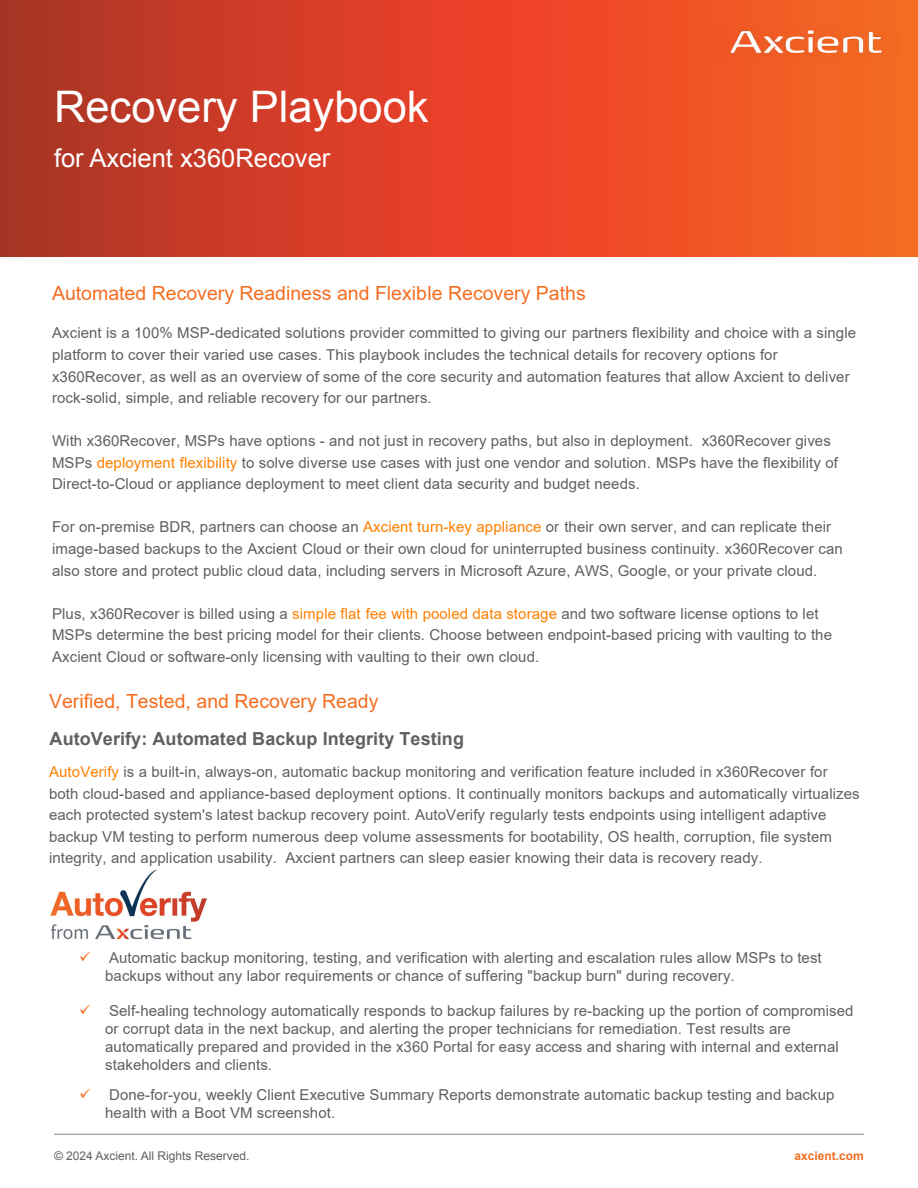
<style>
.page{position:relative;width:918px;height:1188px;background:#fff}
.page>*{position:absolute;margin:0;border:0;box-sizing:border-box;transform-origin:0 0}
.t1{font:43.5px "Arial";color:#fff}
.t2{font:25.5px "Arial";color:#fff}
.t3{font:19.5px "Arial";color:#f36e21}
.t4{font:19.5px "Arial";color:#f36e21}
.t5{font:700 18px "Arial";letter-spacing:.005em;color:#5f6062}
.t6{font:15px/21.6px "Arial";letter-spacing:.005em;color:#5f6062}
.t7{font:15px/18px "Arial";letter-spacing:.005em;color:#5f6062}
.t8{font:12px "Arial";color:#5f6062}
.t9{font:700 12px "Arial";color:#f26e24}
.s1{color:#ff8000}
.s2{font-style:inherit}
.s3{color:#f26e24}
</style>
<div class="page">
<svg style="left:0;top:0;width:918px;height:256px;background:#dc4626"></svg>
<img style="left:713px;top:28px;width:186px;height:32px">
<hr style="left:54px;top:1134px;width:810px;height:1px;background:#828282">
<img style="left:50px;top:869px;width:158px;height:71px">
<h1 class="t1" style="left:54px;top:79px;width:376px">Recovery Playbook</h1>
<h2 class="t2" style="left:54px;top:141px;width:278px">for Axcient x360Recover</h2>
<h3 class="t3" style="left:52px;top:280px;width:535px">Automated Recovery Readiness and Flexible Recovery Paths</h3>
<p class="t6" style="left:52px;top:322px;width:806px">Axcient is a 100% MSP-dedicated solutions provider committed to giving our partners flexibility and choice with a single platform to cover their varied use cases. This playbook includes the technical details for recovery options for x360Recover, as well as an overview of some of the core security and automation features that allow Axcient to deliver rock-solid, simple, and reliable recovery for our partners.</p>
<p class="t6" style="left:52px;top:430px;width:787px">With x360Recover, MSPs have options - and not just in recovery paths, but also in deployment. x360Recover gives<br>MSPs <span class="s1">deployment flexibility</span> to solve diverse use cases with just one vendor and solution. MSPs have the flexibility of<br>Direct-to-Cloud or appliance deployment to meet client data security and budget needs.</p>
<p class="t6" style="left:52px;top:516px;width:792px">For on-premise BDR, partners can choose an <span class="s1">Axcient turn-key appliance</span> or their own server, and can replicate their image-based backups to the Axcient Cloud or their own cloud for uninterrupted business continuity. x360Recover can also store and protect public cloud data, including servers in Microsoft Azure, AWS, Google, or your private cloud.</p>
<p class="t6" style="left:52px;top:603px;width:782px">Plus, x360Recover is billed using a <span class="s1">simple flat fee with pooled data storage</span> and two software license options to let<br>MSPs determine the best pricing model for their clients. Choose between endpoint-based pricing with vaulting to the<br>Axcient Cloud or software-only licensing with vaulting to their own cloud.</p>
<h3 class="t4" style="left:49px;top:688px;width:331px">Verif<span class="s2">ied,</span> Test<span class="s2">ed, and</span> Recover<span class="s2">y Ready</span></h3>
<p class="t5" style="left:50px;top:726px;width:416px"><span class="s2">AutoVerify</span>: Automated Backup Integrity Testing</p>
<p class="t7" style="left:49px;top:761px;width:812px;line-height:21.6px"><span class="s1">AutoVerify</span> is a built-in, always-on, automatic <span class="s2">backup</span> monitoring and verification feature included in x360Recover for both cloud-based and appliance-based deployment options. It continually monitors backups and automatically virtualizes each protected system's latest backup recovery point. AutoVerify regularly tests endpoints using intelligent adaptive backup VM testing to perform numerous deep volume assessments for bootability, OS health, corruption, file system integrity, and application usability. <span class="s2">Axcient partners can sleep easier knowing their data is recovery ready.</span></p>
<p class="t7" style="left:105px;top:948px;width:718px;text-indent:-26px"><span class="s3">✓</span> Automatic backup monitoring, testing, and verification with alerting and escalation rules allow MSPs to test backups without any labor requirements or chance of suffering "backup burn" during recovery.</p>
<p class="t7" style="left:105px;top:1002px;width:750px;text-indent:-26px"><span class="s3">✓</span> Self-healing technology automatically responds to backup failures by re-backing up the portion of compromised or corrupt data in the next backup<span class="s2">,</span> and alerting the proper technicians for remediation. Test results are automatically prepared and provided in the x360 Portal for easy access and sharing with internal and external stakeholders and clients.</p>
<p class="t7" style="left:105px;top:1085px;width:731px;text-indent:-26px"><span class="s3">✓</span> Done-for-you, weekly Client Executive Summary Reports demonstrate automatic backup testing and backup health with a Boot VM screenshot.</p>
<p class="t8" style="left:54px;top:1148px;width:197px">© 2024 Axcient. All Rights Reserved.</p>
<p class="t9" style="left:795px;top:1148px;width:71px">axcient.com</p>
</div>
